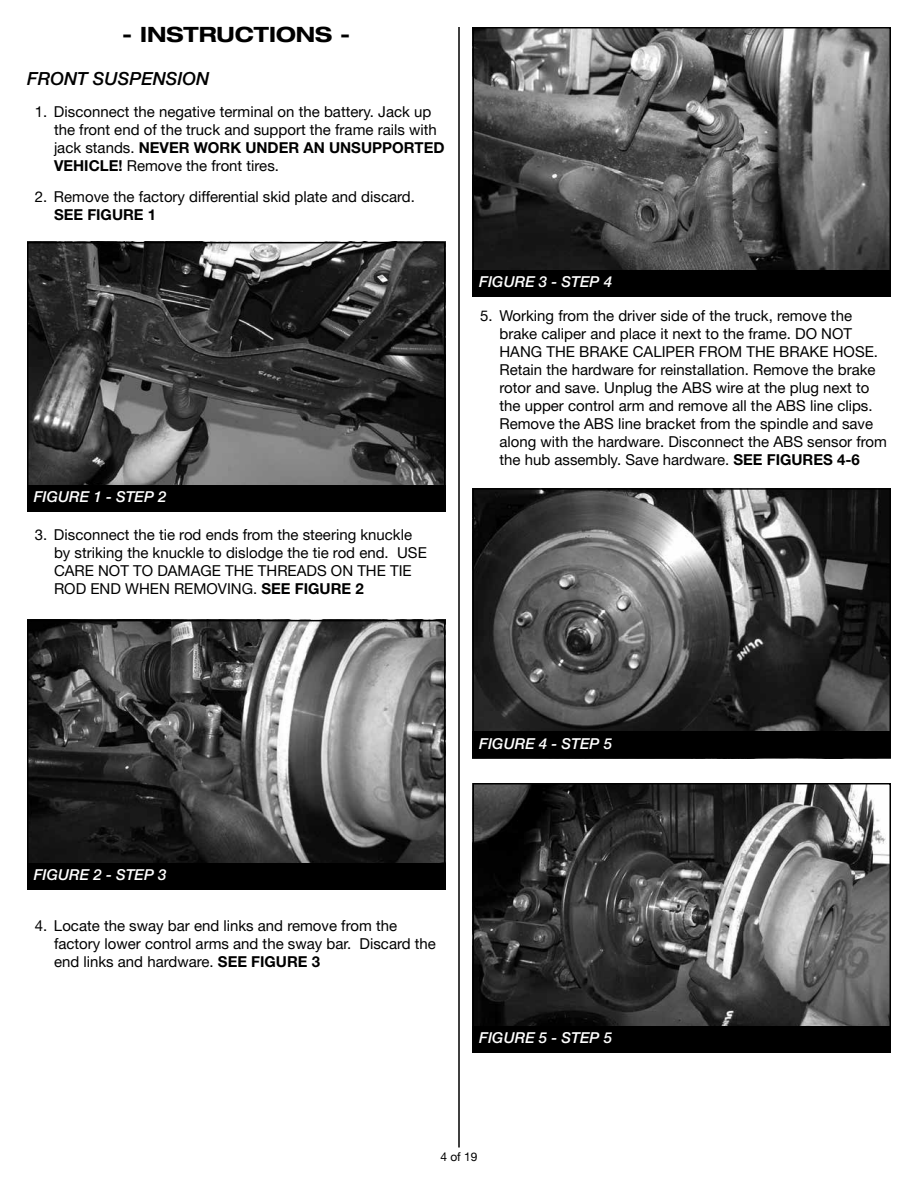
<style>
.page{position:relative;width:918px;height:1188px;background:#fff}
.page>*{position:absolute;margin:0;border:0;box-sizing:border-box;transform-origin:0 0}
.t1{font:700 expanded 21px "Helvetica Neue LT Std";color:#000}
.t2{font:italic 500 18px "Helvetica Neue LT Std";color:#000}
.t3{font:15px/18px "Helvetica Neue LT Std";color:#000}
.t4{font:italic 500 15px "Helvetica Neue LT Std";color:#fff}
.t5{font:700 15px "Helvetica Neue LT Std";color:#000}
.t6{font:12px "Helvetica Neue LT Std";color:#000}
.s1{font-weight:700}
</style>
<div class="page">
<hr style="left:458px;top:27px;width:2px;height:1121px;background:#000">
<img style="left:30px;top:245px;width:413px;height:240px">
<div style="left:27px;top:242px;width:419px;height:270px;border:2px solid #000"></div>
<div style="left:27px;top:485px;width:419px;height:27px;background:#000"></div>
<img style="left:30px;top:623px;width:413px;height:240px">
<div style="left:27px;top:620px;width:419px;height:270px;border:2px solid #000"></div>
<div style="left:27px;top:863px;width:419px;height:27px;background:#000"></div>
<img style="left:475px;top:30px;width:413px;height:240px">
<div style="left:472px;top:27px;width:419px;height:270px;border:2px solid #000"></div>
<div style="left:472px;top:270px;width:419px;height:27px;background:#000"></div>
<img style="left:475px;top:491px;width:413px;height:240px">
<div style="left:472px;top:488px;width:419px;height:270px;border:2px solid #000"></div>
<div style="left:472px;top:731px;width:419px;height:27px;background:#000"></div>
<img style="left:475px;top:786px;width:413px;height:240px">
<div style="left:472px;top:783px;width:419px;height:270px;border:2px solid #000"></div>
<div style="left:472px;top:1026px;width:419px;height:27px;background:#000"></div>
<h1 class="t1" style="left:122px;top:21px;width:230px">- INSTRUCTIONS -</h1>
<p class="t2" style="left:27px;top:68px;width:184px">FRONT SUSPENSION</p>
<p class="t3" style="left:54px;top:102px;width:392px;text-indent:-19px">1. Disconnect the negative terminal on the battery. Jack up the front end of the truck and support the frame rails with jack stands. <span class="s1">NEVER WORK UNDER AN UNSUPPORTED VEHICLE!</span> Remove the front tires.</p>
<p class="t3" style="left:35px;top:188px;width:382px">2. Remove the factory differential skid plate and discard.</p>
<p class="t5" style="left:54px;top:206px;width:104px">SEE FIGURE 1</p>
<p class="t4" style="left:34px;top:488px;width:134px">FIGURE 1 - STEP 2</p>
<p class="t3" style="left:54px;top:525px;width:374px;text-indent:-19px">3. Disconnect the tie rod ends from the steering knuckle by striking the knuckle to dislodge the tie rod end. USE CARE NOT TO DAMAGE THE THREADS ON THE TIE ROD END WHEN REMOVING. <span class="s1">SEE FIGURE 2</span></p>
<p class="t4" style="left:479px;top:273px;width:134px">FIGURE 3 - STEP 4</p>
<p class="t3" style="left:500px;top:307px;width:389px;text-indent:-19px">5. Working from the driver side of the truck, remove the brake caliper and place it next to the frame. DO NOT HANG THE BRAKE CALIPER FROM THE BRAKE HOSE.<br>Retain the hardware for reinstallation. Remove the brake rotor and save. Unplug the ABS wire at the plug next to the upper control arm and remove all the ABS line clips.<br>Remove the ABS line bracket from the spindle and save along with the hardware. Disconnect the ABS sensor from the hub assembly. Save hardware. <span class="s1">SEE FIGURES 4-6</span></p>
<p class="t4" style="left:479px;top:734px;width:134px">FIGURE 4 - STEP 5</p>
<p class="t4" style="left:34px;top:866px;width:134px">FIGURE 2 - STEP 3</p>
<p class="t3" style="left:54px;top:917px;width:383px;text-indent:-19px">4. Locate the sway bar end links and remove from the factory lower control arms and the sway bar. Discard the end links and hardware. <span class="s1">SEE FIGURE 3</span></p>
<p class="t4" style="left:479px;top:1029px;width:134px">FIGURE 5 - STEP 5</p>
<p class="t6" style="left:440px;top:1150px;width:39px">4 of 19</p>
</div>
